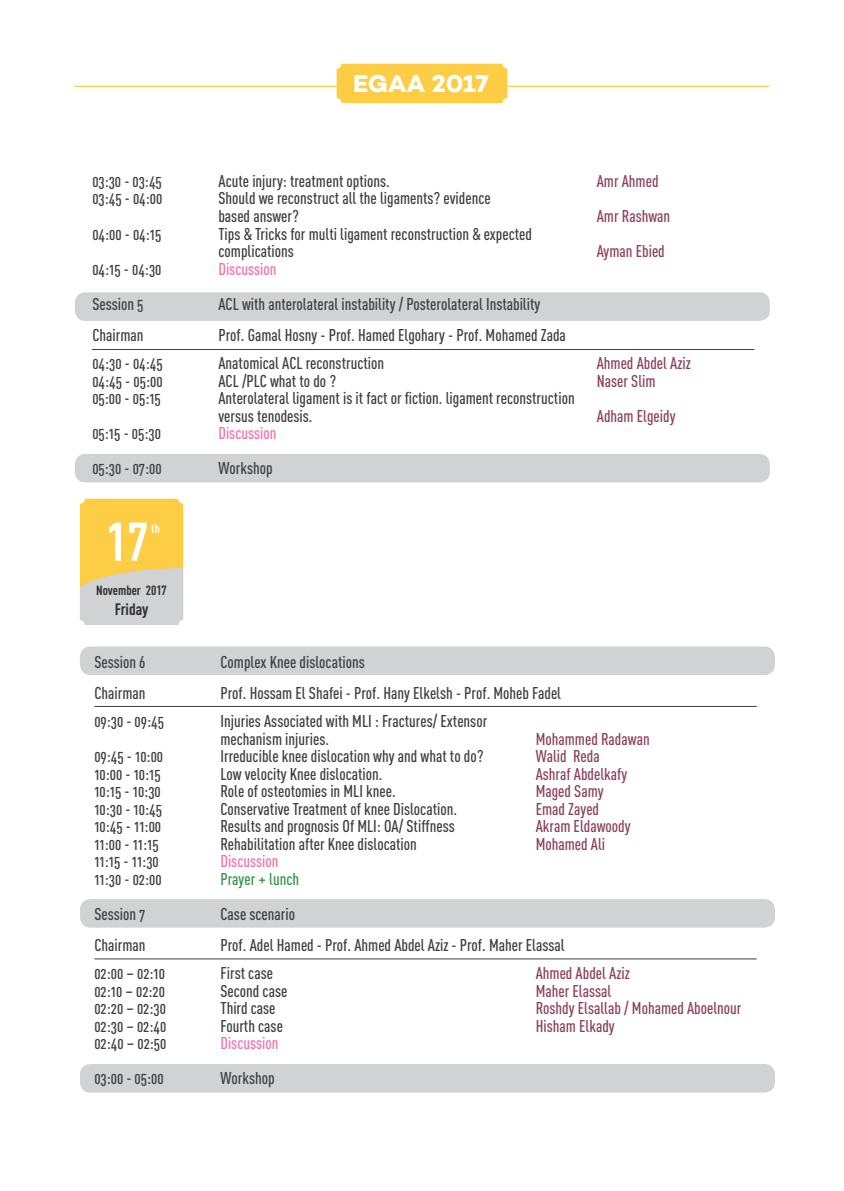
<style>
.page{position:relative;width:844px;height:1191px;background:#fff}
.page>*{position:absolute;margin:0;border:0;box-sizing:border-box;transform-origin:0 0}
.t1{font:700 53.55px "DIN Cond";color:#fff}
.t2{font:24.68px "Campton Bold DEMO";letter-spacing:-.01em;color:#fff}
.t3{font:16.8px "DIN Cond Medium Alternate";color:#3e3e3f}
.t4{font:16.8px "DIN Cond Medium Alternate";color:#8b405a}
.t5{font:16.8px "DIN Cond Medium Alternate";color:#f171ab}
.t6{font:16.8px "DIN Cond Medium Alternate";color:#359244}
.t7{font:700 16.28px "DIN Cond";color:#312f30}
.t8{font:700 13.3px "DIN Cond";color:#312f30}
.t9{font:700 12.25px "DIN Cond";color:#fff}
</style>
<div class="page">
<hr style="left:74px;top:86px;width:695px;height:1px;background:#fec41f">
<div style="left:336px;top:64px;width:171px;height:39px;background:#fdcd46;border-radius:5px"></div>
<div style="left:80px;top:646px;width:694px;height:29px;background:#d1d2d4;border-radius:11px"></div>
<div style="left:80px;top:899px;width:694px;height:28px;background:#d1d2d4;border-radius:11px"></div>
<div style="left:80px;top:1064px;width:694px;height:28px;background:#d1d2d4;border-radius:11px"></div>
<div style="left:75px;top:292px;width:694px;height:29px;background:#d1d2d4;border-radius:11px"></div>
<div style="left:75px;top:454px;width:694px;height:28px;background:#d1d2d4;border-radius:11px"></div>
<hr style="left:94px;top:706px;width:662px;height:1px;background:#3e3e3f">
<hr style="left:94px;top:958px;width:662px;height:1px;background:#3e3e3f">
<hr style="left:92px;top:349px;width:662px;height:1px;background:#3e3e3f">
<div style="left:80px;top:499px;width:103px;height:126px;background:#fdcd46;border-radius:5px"></div>
<svg style="left:80px;top:568px;width:103px;height:57px"></svg>
<h2 class="t2" style="left:353px;top:70px;width:137px">EGAA 2017</h2>
<p class="t3" style="left:92px;top:171px;width:71px">03:30 - 03:45</p>
<p class="t3" style="left:218px;top:171px;width:173px">Acute injury: treatment options.</p>
<p class="t4" style="left:596px;top:171px;width:63px">Amr Ahmed</p>
<p class="t3" style="left:92px;top:188px;width:72px">03:45 - 04:00</p>
<p class="t3" style="left:218px;top:188px;width:274px">Should we reconstruct all the ligaments? evidence</p>
<p class="t3" style="left:218px;top:206px;width:82px">based answer?</p>
<p class="t4" style="left:596px;top:206px;width:75px">Amr Rashwan</p>
<p class="t3" style="left:92px;top:223px;width:71px">04:00 - 04:15</p>
<p class="t3" style="left:218px;top:223px;width:315px">Tips &amp; Tricks for multi ligament reconstruction &amp; expected</p>
<p class="t3" style="left:218px;top:241px;width:77px">complications</p>
<p class="t4" style="left:596px;top:241px;width:70px">Ayman Ebied</p>
<p class="t3" style="left:92px;top:258px;width:71px">04:15 - 04:30</p>
<p class="t5" style="left:218px;top:258px;width:60px">Discussion</p>
<p class="t3" style="left:92px;top:293px;width:53px">Session 5</p>
<p class="t3" style="left:218px;top:293px;width:323px">ACL with anterolateral instability / Posterolateral Instability</p>
<p class="t3" style="left:92px;top:325px;width:53px">Chairman</p>
<p class="t3" style="left:218px;top:325px;width:349px">Prof. Gamal Hosny - Prof. Hamed Elgohary - Prof. Mohamed Zada</p>
<p class="t3" style="left:92px;top:353px;width:72px">04:30 - 04:45</p>
<p class="t3" style="left:218px;top:353px;width:167px">Anatomical ACL reconstruction</p>
<p class="t4" style="left:596px;top:353px;width:95px">Ahmed Abdel Aziz</p>
<p class="t3" style="left:92px;top:370px;width:72px">04:45 - 05:00</p>
<p class="t3" style="left:218px;top:370px;width:119px">ACL /PLC what to do ?</p>
<p class="t4" style="left:596px;top:370px;width:60px">Naser Slim</p>
<p class="t3" style="left:92px;top:388px;width:70px">05:00 - 05:15</p>
<p class="t3" style="left:218px;top:388px;width:357px">Anterolateral ligament is it fact or fiction. ligament reconstruction</p>
<p class="t3" style="left:218px;top:405px;width:96px">versus tenodesis.</p>
<p class="t4" style="left:596px;top:405px;width:80px">Adham Elgeidy</p>
<p class="t3" style="left:92px;top:423px;width:70px">05:15 - 05:30</p>
<p class="t5" style="left:218px;top:423px;width:60px">Discussion</p>
<p class="t3" style="left:92px;top:458px;width:71px">05:30 - 07:00</p>
<p class="t3" style="left:218px;top:458px;width:56px">Workshop</p>
<p class="t1" style="left:106px;top:509px;width:44px">17</p>
<p class="t9" style="left:151px;top:521px;width:10px">th</p>
<p class="t8" style="left:96px;top:582px;width:72px">November 2017</p>
<p class="t7" style="left:115px;top:599px;width:35px">Friday</p>
<p class="t3" style="left:94px;top:651px;width:53px">Session 6</p>
<p class="t3" style="left:220px;top:651px;width:146px">Complex Knee dislocations</p>
<p class="t3" style="left:94px;top:683px;width:53px">Chairman</p>
<p class="t3" style="left:220px;top:683px;width:342px">Prof. Hossam El Shafei - Prof. Hany Elkelsh - Prof. Moheb Fadel</p>
<p class="t3" style="left:94px;top:711px;width:71px">09:30 - 09:45</p>
<p class="t3" style="left:220px;top:711px;width:268px">Injuries Associated with MLI : Fractures/ Extensor</p>
<p class="t3" style="left:220px;top:728px;width:110px">mechanism injuries.</p>
<p class="t4" style="left:535px;top:728px;width:115px">Mohammed Radawan</p>
<p class="t3" style="left:94px;top:746px;width:70px">09:45 - 10:00</p>
<p class="t3" style="left:220px;top:746px;width:264px">Irreducible knee dislocation why and what to do?</p>
<p class="t4" style="left:535px;top:746px;width:65px">Walid Reda</p>
<p class="t3" style="left:94px;top:763px;width:68px">10:00 - 10:15</p>
<p class="t3" style="left:220px;top:763px;width:163px">Low velocity Knee dislocation.</p>
<p class="t4" style="left:535px;top:763px;width:93px">Ashraf Abdelkafy</p>
<p class="t3" style="left:94px;top:781px;width:68px">10:15 - 10:30</p>
<p class="t3" style="left:220px;top:781px;width:177px">Role of osteotomies in MLI knee.</p>
<p class="t4" style="left:535px;top:781px;width:69px">Maged Samy</p>
<p class="t3" style="left:94px;top:798px;width:69px">10:30 - 10:45</p>
<p class="t3" style="left:220px;top:798px;width:238px">Conservative Treatment of knee Dislocation.</p>
<p class="t4" style="left:535px;top:798px;width:65px">Emad Zayed</p>
<p class="t3" style="left:94px;top:816px;width:68px">10:45 - 11:00</p>
<p class="t3" style="left:220px;top:816px;width:236px">Results and prognosis Of MLI: OA/ Stiffness</p>
<p class="t4" style="left:535px;top:816px;width:96px">Akram Eldawoody</p>
<p class="t3" style="left:94px;top:833px;width:66px">11:00 - 11:15</p>
<p class="t3" style="left:220px;top:833px;width:198px">Rehabilitation after Knee dislocation</p>
<p class="t4" style="left:535px;top:833px;width:71px">Mohamed Ali</p>
<p class="t3" style="left:94px;top:851px;width:66px">11:15 - 11:30</p>
<p class="t5" style="left:220px;top:851px;width:60px">Discussion</p>
<p class="t3" style="left:94px;top:868px;width:69px">11:30 - 02:00</p>
<p class="t6" style="left:220px;top:868px;width:80px">Prayer + lunch</p>
<p class="t3" style="left:94px;top:903px;width:53px">Session 7</p>
<p class="t3" style="left:220px;top:903px;width:76px">Case scenario</p>
<p class="t3" style="left:94px;top:935px;width:53px">Chairman</p>
<p class="t3" style="left:220px;top:935px;width:346px">Prof. Adel Hamed - Prof. Ahmed Abdel Aziz - Prof. Maher Elassal</p>
<p class="t3" style="left:94px;top:963px;width:72px">02:00 – 02:10</p>
<p class="t3" style="left:220px;top:963px;width:54px">First case</p>
<p class="t4" style="left:535px;top:963px;width:95px">Ahmed Abdel Aziz</p>
<p class="t3" style="left:94px;top:980px;width:72px">02:10 – 02:20</p>
<p class="t3" style="left:220px;top:980px;width:68px">Second case</p>
<p class="t4" style="left:535px;top:980px;width:77px">Maher Elassal</p>
<p class="t3" style="left:94px;top:998px;width:73px">02:20 – 02:30</p>
<p class="t3" style="left:220px;top:998px;width:57px">Third case</p>
<p class="t4" style="left:535px;top:998px;width:207px">Roshdy Elsallab / Mohamed Aboelnour</p>
<p class="t3" style="left:94px;top:1015px;width:73px">02:30 – 02:40</p>
<p class="t3" style="left:220px;top:1015px;width:64px">Fourth case</p>
<p class="t4" style="left:535px;top:1015px;width:80px">Hisham Elkady</p>
<p class="t3" style="left:94px;top:1033px;width:74px">02:40 – 02:50</p>
<p class="t5" style="left:220px;top:1033px;width:60px">Discussion</p>
<p class="t3" style="left:94px;top:1068px;width:71px">03:00 - 05:00</p>
<p class="t3" style="left:220px;top:1068px;width:56px">Workshop</p>
</div>
